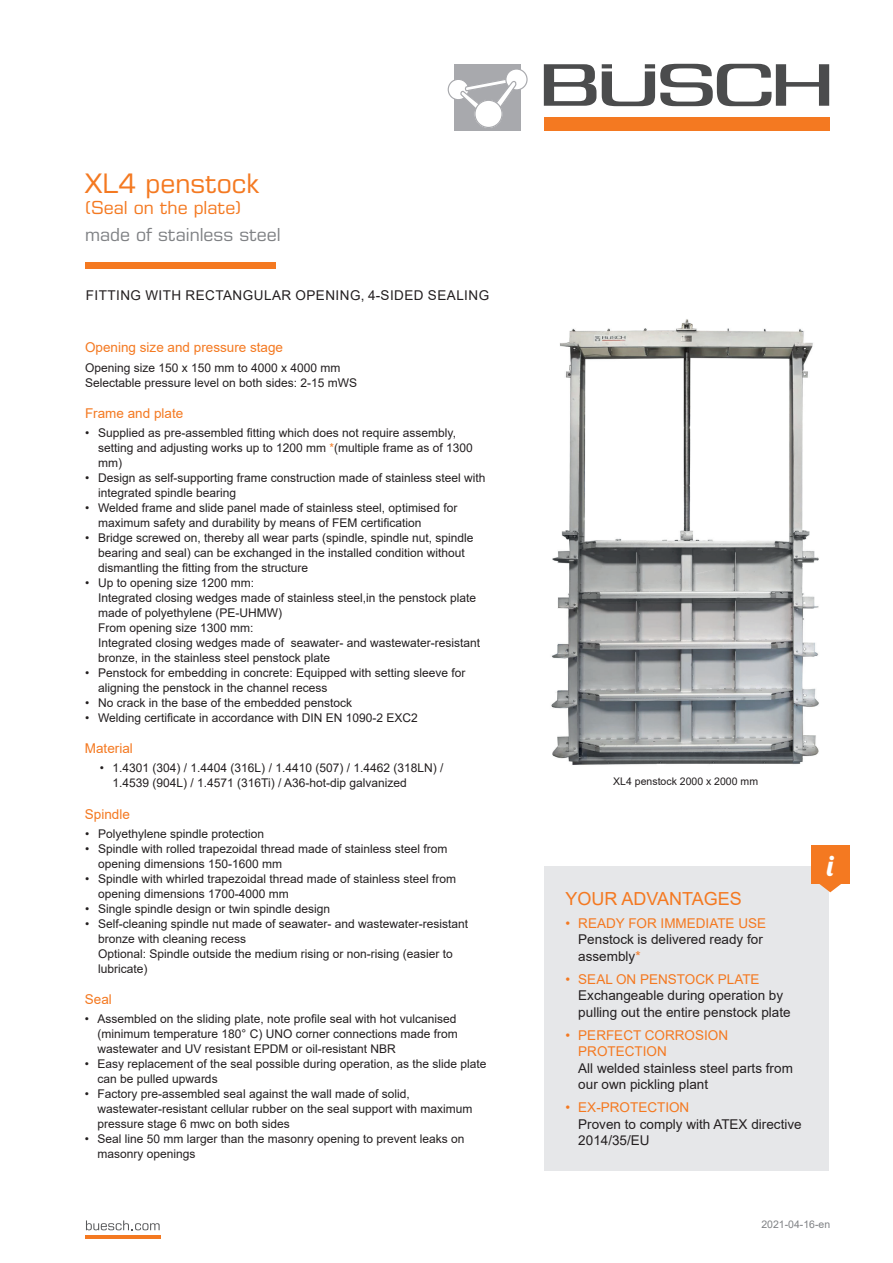
<style>
.page{position:relative;width:893px;height:1263px;background:#fff}
.page>*{position:absolute;margin:0;border:0;box-sizing:border-box;transform-origin:0 0}
.t1{font:28.5px "Lobster";color:#fff}
.t2{font:27px "Eurostile LT Pro";color:#f47921}
.t3{font:18px "Eurostile LT Pro";color:#808285}
.t4{font:18px "Eurostile LT Pro";color:#f47921}
.t5{font:18px "Arial";color:#f47921}
.t6{font:13.5px/16.5px "Arial";color:#231f20}
.t7{font:13.5px/16.5px "Arial";color:#f47921}
.t8{font:13.5px "Arial";letter-spacing:.035em;color:#231f20}
.t9{font:12px/15px "Arial";color:#231f20}
.t10{font:10.5px "Arial";color:#231f20}
.t11{font:10.5px "Arial";color:#808285}
.s1{color:#f47921}
</style>
<div class="page">
<div style="left:85px;top:262px;width:191px;height:7px;background:#f47921"></div>
<svg style="left:544px;top:64px;width:52px;height:42px"></svg>
<svg style="left:602px;top:64px;width:227px;height:42px"></svg>
<div style="left:544px;top:118px;width:285px;height:13px;background:#f47921"></div>
<div style="left:454px;top:64px;width:66px;height:67px;background:#a8a9ad"></div>
<div style="left:448px;top:79px;width:21px;height:21px;background:#fff;border-radius:50%"></div>
<div style="left:448px;top:79px;width:21px;height:21px;border:1px solid #a8a9ad;border-radius:50%"></div>
<div style="left:473px;top:99px;width:31px;height:30px;background:#a8a9ad;border:1px solid #a8a9ad;border-radius:50%"></div>
<div style="left:506px;top:69px;width:21px;height:21px;background:#fff;border-radius:50%"></div>
<div style="left:505px;top:68px;width:23px;height:22px;border:1px solid #a8a9ad;border-radius:50%"></div>
<svg style="left:458px;top:76px;width:59px;height:38px"></svg>
<div style="left:474px;top:100px;width:29px;height:28px;background:#fff;border:1px solid #a8a9ad;border-radius:50%"></div>
<img style="left:551px;top:319px;width:268px;height:446px">
<svg style="left:86px;top:1220px;width:74px;height:10px"></svg>
<hr style="left:85px;top:1236px;width:75px;height:3px;background:#f47921">
<div style="left:544px;top:866px;width:285px;height:304px;background:#e6e7e9"></div>
<svg style="left:818px;top:883px;width:24px;height:9px"></svg>
<div style="left:811px;top:845px;width:38px;height:38px;background:#f47921"></div>
<h2 class="t2" style="left:85px;top:167px;width:176px">XL4 penstock</h2>
<h3 class="t4" style="left:85px;top:197px;width:158px">(Seal on the plate)</h3>
<h3 class="t3" style="left:85px;top:224px;width:197px">made of stainless steel</h3>
<p class="t8" style="left:86px;top:286px;width:405px">FITTING WITH RECTANGULAR OPENING, 4-SIDED SEALING</p>
<p class="t7" style="left:85px;top:339px;width:200px">Opening size and pressure stage</p>
<p class="t9" style="left:85px;top:360px;width:274px">Opening size 150 x 150 mm to 4000 x 4000 mm<br>Selectable pressure level on both sides: 2-15 mWS</p>
<p class="t7" style="left:85px;top:404px;width:100px">Frame and plate</p>
<p class="t9" style="left:98px;top:425px;width:376px;text-indent:-13px">• Supplied as pre-assembled fitting which does not require assembly, setting and adjusting works up to 1200 mm <span class="s1">*</span>(multiple frame as of 1300 mm)</p>
<p class="t9" style="left:98px;top:470px;width:389px;text-indent:-13px">• Design as self-supporting frame construction made of stainless steel with integrated spindle bearing</p>
<p class="t9" style="left:98px;top:500px;width:361px;text-indent:-13px">• Welded frame and slide panel made of stainless steel, optimised for maximum safety and durability by means of FEM certification</p>
<p class="t9" style="left:98px;top:530px;width:377px;text-indent:-13px">• Bridge screwed on, thereby all wear parts (spindle, spindle nut, spindle bearing and seal) can be exchanged in the installed condition without dismantling the fitting from the structure</p>
<p class="t9" style="left:98px;top:575px;width:384px;text-indent:-13px">• Up to opening size 1200 mm:<br>Integrated closing wedges made of stainless steel,in the penstock plate made of polyethylene (PE-UHMW)<br>From opening size 1300 mm:<br>Integrated closing wedges made of seawater- and wastewater-resistant bronze, in the stainless steel penstock plate</p>
<p class="t9" style="left:98px;top:665px;width:369px;text-indent:-13px">• Penstock for embedding in concrete: Equipped with setting sleeve for aligning the penstock in the channel recess</p>
<p class="t9" style="left:85px;top:695px;width:268px">• No crack in the base of the embedded penstock</p>
<p class="t9" style="left:85px;top:710px;width:334px">• Welding certificate in accordance with DIN EN 1090-2 EXC2</p>
<p class="t7" style="left:85px;top:740px;width:50px">Material</p>
<p class="t9" style="left:113px;top:761px;width:332px;text-indent:-13px">• 1.4301 (304) / 1.4404 (316L) / 1.4410 (507) / 1.4462 (318LN) /<br>1.4539 (904L) / 1.4571 (316Ti) / A36-hot-dip galvanized</p>
<p class="t9" style="left:85px;top:826px;width:180px">• Polyethylene spindle protection</p>
<p class="t9" style="left:98px;top:841px;width:351px;text-indent:-13px">• Spindle with rolled trapezoidal thread made of stainless steel from opening dimensions 150-1600 mm</p>
<p class="t9" style="left:98px;top:871px;width:360px;text-indent:-13px">• Spindle with whirled trapezoidal thread made of stainless steel from opening dimensions 1700-4000 mm</p>
<p class="t9" style="left:85px;top:901px;width:246px">• Single spindle design or twin spindle design</p>
<p class="t9" style="left:98px;top:916px;width:372px;text-indent:-13px">• Self-cleaning spindle nut made of seawater- and wastewater-resistant bronze with cleaning recess<br>Optional: Spindle outside the medium rising or non-rising (easier to lubricate)</p>
<p class="t9" style="left:98px;top:1011px;width:362px;text-align:justify;text-indent:-13px">• Assembled on the sliding plate, note profile seal with hot vulcanised (minimum temperature 180° C) UNO corner connections made from wastewater and UV resistant EPDM or oil-resistant NBR</p>
<p class="t9" style="left:98px;top:1056px;width:390px;text-indent:-13px">• Easy replacement of the seal possible during operation, as the slide plate can be pulled upwards</p>
<p class="t9" style="left:98px;top:1086px;width:376px;text-indent:-13px">• Factory pre-assembled seal against the wall made of solid, wastewater-resistant cellular rubber on the seal support with maximum pressure stage 6 mwc on both sides</p>
<p class="t9" style="left:98px;top:1131px;width:368px;text-indent:-13px">• Seal line 50 mm larger than the masonry opening to prevent leaks on masonry openings</p>
<p class="t7" style="left:85px;top:805px;width:47px">Spindle</p>
<p class="t7" style="left:85px;top:991px;width:29px">Seal</p>
<p class="t10" style="left:613px;top:774px;width:146px">XL4 penstock 2000 x 2000 mm</p>
<h3 class="t5" style="left:566px;top:886px;width:178px">YOUR ADVANTAGES</h3>
<p class="t7" style="left:566px;top:915px;width:202px">• READY FOR IMMEDIATE USE</p>
<p class="t6" style="left:578px;top:931px;width:186px">Penstock is delivered ready for assembly<span class="s1">*</span></p>
<p class="t7" style="left:566px;top:971px;width:196px">• SEAL ON PENSTOCK PLATE</p>
<p class="t6" style="left:578px;top:987px;width:214px">Exchangeable during operation by pulling out the entire penstock plate</p>
<p class="t7" style="left:578px;top:1026px;width:151px;text-indent:-13px">• PERFECT CORROSION<br>PROTECTION</p>
<p class="t6" style="left:578px;top:1059px;width:216px">All welded stainless steel parts from our own pickling plant</p>
<p class="t7" style="left:566px;top:1099px;width:125px">• EX-PROTECTION</p>
<p class="t6" style="left:578px;top:1115px;width:225px">Proven to comply with ATEX directive<br>2014/35/EU</p>
<h1 class="t1" style="left:827px;top:847px;width:7px">i</h1>
<p class="t11" style="left:761px;top:1217px;width:70px">2021-04-16-en</p>
</div>
